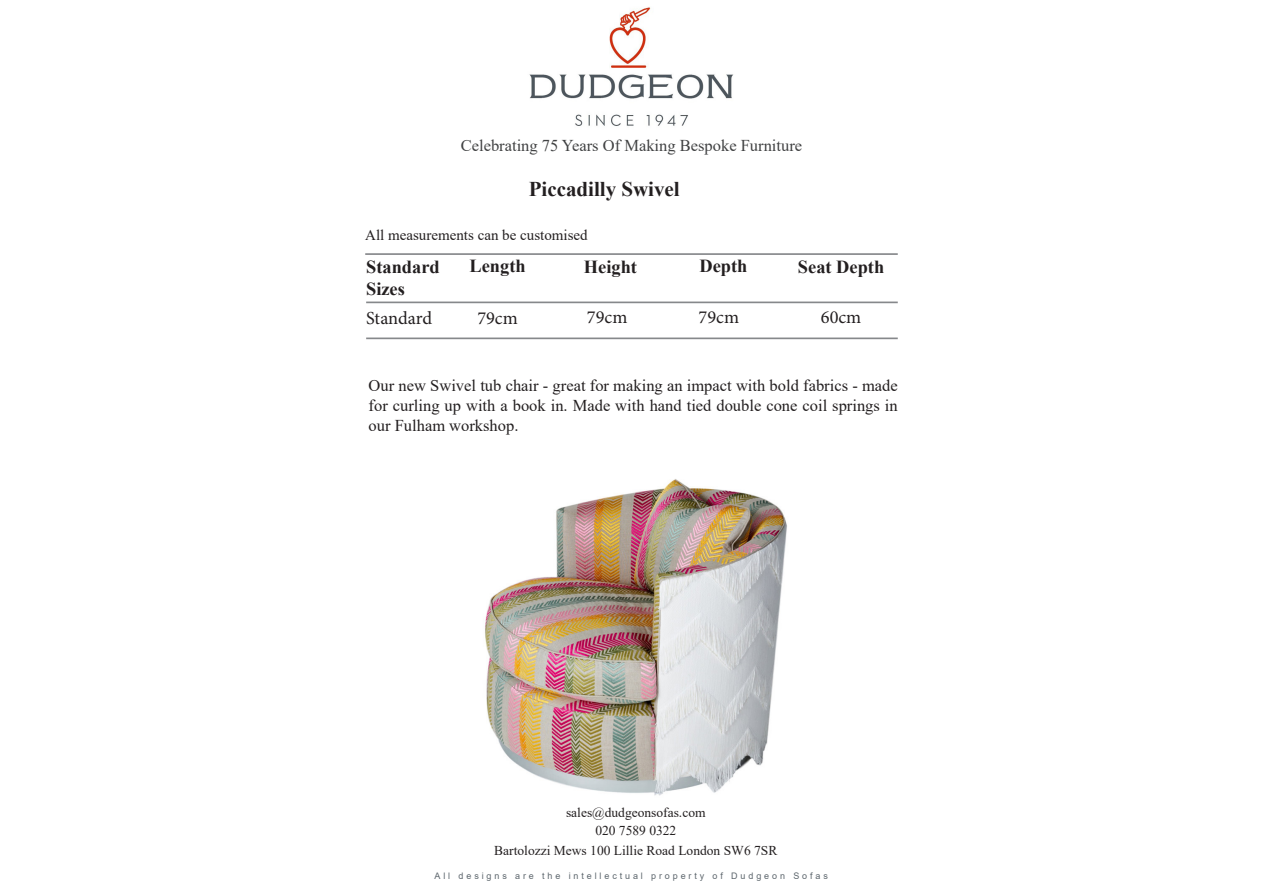
<style>
.page{position:relative;width:1263px;height:893px;background:#fff}
.page>*{position:absolute;margin:0;border:0;box-sizing:border-box;transform-origin:0 0}
.t1{font:700 21px "Times New Roman";color:#231f20}
.t2{font:700 18.45px/22px "Times New Roman";color:#231f20}
.t3{font:18.45px "Minion Pro";color:#231f20}
.t4{font:16.5px/19.8px "Times New Roman";color:#231f20;text-align:justify}
.t5{font:16.5px "Times New Roman";color:#414243}
.t6{font:15px "Times New Roman";color:#231f20}
.t7{font:13.5px/18px "Times New Roman";color:#231f20;text-align:center}
.t8{font:9px "Arial";letter-spacing:.32em;color:#5d666d}
</style>
<div class="page">
<img style="left:529px;top:7px;width:205px;height:119px">
<hr style="left:365px;top:253px;width:533px;height:2px;background:#86888b">
<hr style="left:366px;top:302px;width:532px;height:1px;background:#86888b">
<hr style="left:366px;top:338px;width:532px;height:1px;background:#86888b">
<img style="left:485px;top:479px;width:302px;height:317px">
<p class="t5" style="left:461px;top:134px;width:343px">Celebrating 75 Years Of Making Bespoke Furniture</p>
<p class="t1" style="left:529px;top:173px;width:153px">Piccadilly Swivel</p>
<p class="t6" style="left:365px;top:225px;width:224px">All measurements can be customised</p>
<p class="t2" style="left:366px;top:255px;width:75px">Standard<br>Sizes</p>
<p class="t2" style="left:469px;top:255px;width:58px">Length</p>
<p class="t2" style="left:584px;top:255px;width:55px">Height</p>
<p class="t2" style="left:699px;top:255px;width:49px">Depth</p>
<p class="t2" style="left:798px;top:255px;width:88px">Seat Depth</p>
<p class="t3" style="left:366px;top:306px;width:68px">Standard</p>
<p class="t3" style="left:477px;top:306px;width:42px">79cm</p>
<p class="t3" style="left:587px;top:304px;width:42px">79cm</p>
<p class="t3" style="left:699px;top:304px;width:42px">79cm</p>
<p class="t3" style="left:821px;top:304px;width:42px">60cm</p>
<p class="t4" style="left:369px;top:375px;width:531px">Our new Swivel tub chair - great for making an impact with bold fabrics - made for curling up with a book in. Made with hand tied double cone coil springs in our Fulham workshop.</p>
<p class="t7" style="left:566px;top:803px;width:141px">sales@dudgeonsofas.com<br>020 7589 0322</p>
<p class="t7" style="left:494px;top:841px;width:285px">Bartolozzi Mews 100 Lillie Road London SW6 7SR</p>
<p class="t8" style="left:435px;top:870px;width:395px">All designs are the intellectual property of Dudgeon Sofas</p>
</div>
